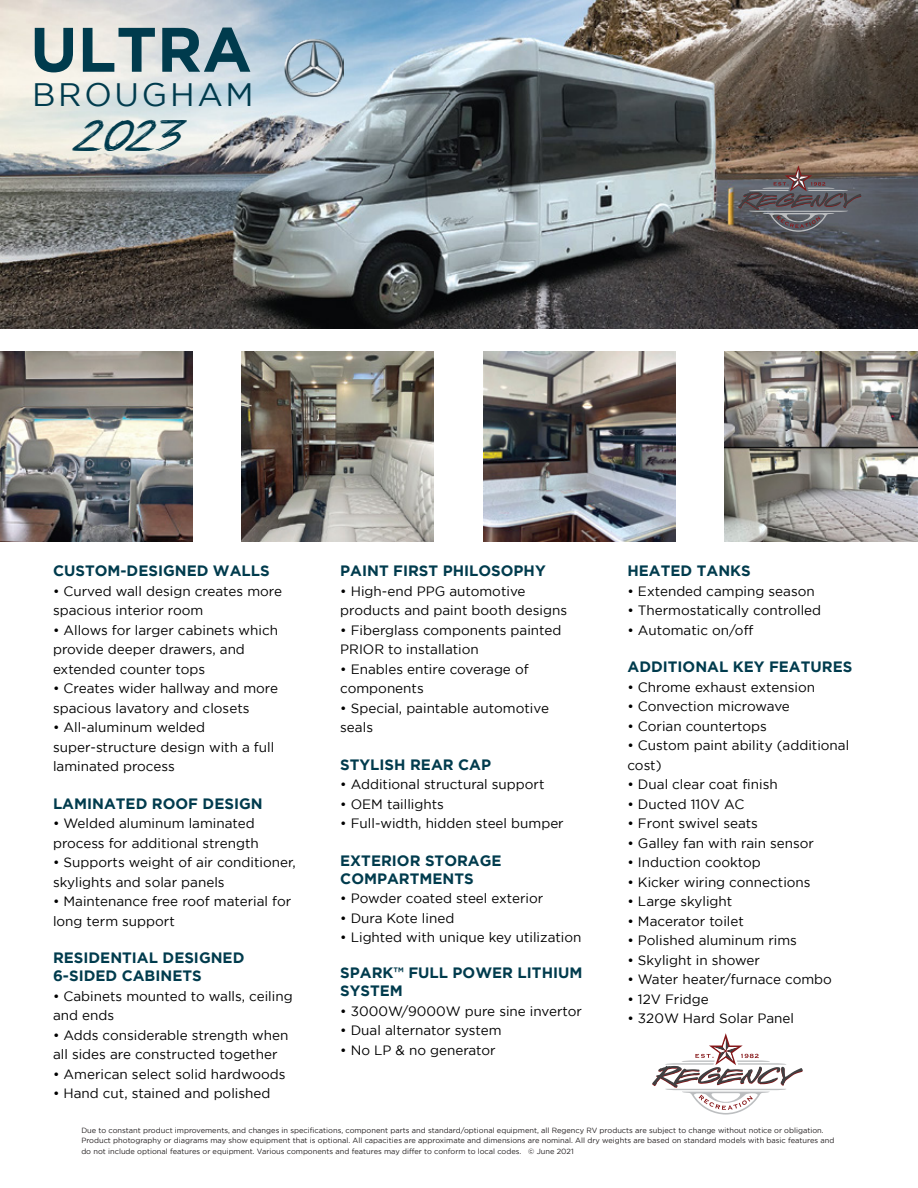
<style>
.page{position:relative;width:918px;height:1188px;background:#fff}
.page>*{position:absolute;margin:0;border:0;box-sizing:border-box;transform-origin:0 0}
.t1{font:700 62.7px "Gotham";color:#003b4d}
.t2{font:32.4px "Gotham";letter-spacing:.085em;color:#003b4d}
.t3{font:30px "True Lies";color:#003b4d}
.t4{font:700 15px/18px "Gotham";color:#003b4d}
.t5{font:13.5px/19.5px "Gotham";color:#000}
.t6{font:7.5px/10.5px "Gotham";color:#231f20}
</style>
<div class="page">
<img style="left:0;top:0;width:918px;height:329px">
<img style="left:285px;top:38px;width:59px;height:59px">
<img style="left:0;top:352px;width:192px;height:190px">
<img style="left:242px;top:352px;width:192px;height:190px">
<img style="left:484px;top:352px;width:192px;height:190px">
<img style="left:724px;top:352px;width:194px;height:190px">
<svg style="left:738px;top:165px;width:123px;height:67px;background:#686163"></svg>
<svg style="left:652px;top:1033px;width:151px;height:82px"></svg>
<h1 class="t1" style="left:30px;top:13px;width:223px">ULTRA</h1>
<h2 class="t2" style="left:32px;top:77px;width:223px">BROUGHAM</h2>
<h3 class="t3" style="left:81px;top:120px;width:104px">2023</h3>
<p class="t4" style="left:53px;top:562px;width:218px">CUSTOM-DESIGNED WALLS</p>
<p class="t5" style="left:53px;top:581px;width:231px">• Curved wall design creates more spacious interior room</p>
<p class="t5" style="left:53px;top:620px;width:227px">• Allows for larger cabinets which provide deeper drawers, and extended counter tops</p>
<p class="t5" style="left:53px;top:679px;width:227px">• Creates wider hallway and more spacious lavatory and closets</p>
<p class="t5" style="left:53px;top:718px;width:223px">• All-aluminum welded super-structure design with a full laminated process</p>
<p class="t4" style="left:53px;top:794px;width:211px">LAMINATED ROOF DESIGN</p>
<p class="t5" style="left:53px;top:814px;width:207px">• Welded aluminum laminated process for additional strength</p>
<p class="t5" style="left:53px;top:853px;width:244px">• Supports weight of air conditioner, skylights and solar panels</p>
<p class="t5" style="left:53px;top:892px;width:240px">• Maintenance free roof material for long term support</p>
<p class="t4" style="left:53px;top:949px;width:193px">RESIDENTIAL DESIGNED<br>6-SIDED CABINETS</p>
<p class="t5" style="left:53px;top:986px;width:241px">• Cabinets mounted to walls, ceiling and ends</p>
<p class="t5" style="left:53px;top:1025px;width:237px">• Adds considerable strength when all sides are constructed together</p>
<p class="t5" style="left:53px;top:1064px;width:234px">• American select solid hardwoods</p>
<p class="t5" style="left:53px;top:1084px;width:219px">• Hand cut, stained and polished</p>
<p class="t4" style="left:340px;top:562px;width:207px">PAINT FIRST PHILOSOPHY</p>
<p class="t5" style="left:340px;top:581px;width:228px">• High-end PPG automotive products and paint booth designs</p>
<p class="t5" style="left:340px;top:620px;width:223px">• Fiberglass components painted<br>PRIOR to installation</p>
<p class="t5" style="left:340px;top:659px;width:190px">• Enables entire coverage of components</p>
<p class="t5" style="left:340px;top:698px;width:210px">• Special, paintable automotive seals</p>
<p class="t4" style="left:340px;top:755px;width:152px">STYLISH REAR CAP</p>
<p class="t5" style="left:340px;top:775px;width:206px">• Additional structural support</p>
<p class="t5" style="left:340px;top:794px;width:105px">• OEM taillights</p>
<p class="t5" style="left:340px;top:814px;width:225px">• Full-width, hidden steel bumper</p>
<p class="t4" style="left:340px;top:851px;width:163px">EXTERIOR STORAGE<br>COMPARTMENTS</p>
<p class="t5" style="left:340px;top:889px;width:205px">• Powder coated steel exterior</p>
<p class="t5" style="left:340px;top:908px;width:116px">• Dura Kote lined</p>
<p class="t5" style="left:340px;top:928px;width:243px">• Lighted with unique key utilization</p>
<p class="t4" style="left:340px;top:964px;width:244px">SPARK™ FULL POWER LITHIUM<br>SYSTEM</p>
<p class="t5" style="left:340px;top:1001px;width:243px">• 3000W/9000W pure sine invertor</p>
<p class="t5" style="left:340px;top:1021px;width:163px">• Dual alternator system</p>
<p class="t5" style="left:340px;top:1040px;width:157px">• No LP &amp; no generator</p>
<p class="t4" style="left:627px;top:562px;width:125px">HEATED TANKS</p>
<p class="t5" style="left:627px;top:581px;width:189px">• Extended camping season</p>
<p class="t5" style="left:627px;top:601px;width:195px">• Thermostatically controlled</p>
<p class="t5" style="left:627px;top:620px;width:128px">• Automatic on/off</p>
<p class="t4" style="left:627px;top:658px;width:226px">ADDITIONAL KEY FEATURES</p>
<p class="t5" style="left:627px;top:677px;width:189px">• Chrome exhaust extension</p>
<p class="t5" style="left:627px;top:697px;width:164px">• Convection microwave</p>
<p class="t5" style="left:627px;top:716px;width:141px">• Corian countertops</p>
<p class="t5" style="left:627px;top:736px;width:223px">• Custom paint ability (additional cost)</p>
<p class="t5" style="left:627px;top:775px;width:152px">• Dual clear coat finish</p>
<p class="t5" style="left:627px;top:794px;width:118px">• Ducted 110V AC</p>
<p class="t5" style="left:627px;top:814px;width:132px">• Front swivel seats</p>
<p class="t5" style="left:627px;top:833px;width:188px">• Galley fan with rain sensor</p>
<p class="t5" style="left:627px;top:853px;width:135px">• Induction cooktop</p>
<p class="t5" style="left:627px;top:872px;width:185px">• Kicker wiring connections</p>
<p class="t5" style="left:627px;top:892px;width:106px">• Large skylight</p>
<p class="t5" style="left:627px;top:911px;width:118px">• Macerator toilet</p>
<p class="t5" style="left:627px;top:931px;width:171px">• Polished aluminum rims</p>
<p class="t5" style="left:627px;top:950px;width:134px">• Skylight in shower</p>
<p class="t5" style="left:627px;top:969px;width:206px">• Water heater/furnace combo</p>
<p class="t5" style="left:627px;top:989px;width:83px">• 12V Fridge</p>
<p class="t5" style="left:627px;top:1008px;width:168px">• 320W Hard Solar Panel</p>
<p class="t6" style="left:81px;top:1125px;width:755px">Due to constant product improvements, and changes in specifications, component parts and standard/optional equipment, all Regency RV products are subject to change without notice or obligation.<br>Product photography or diagrams may show equipment that is optional. All capacities are approximate and dimensions are nominal. All dry weights are based on standard models with basic features and do not include optional features or equipment. Various components and features may differ to conform to local codes. © June 2021</p>
</div>
